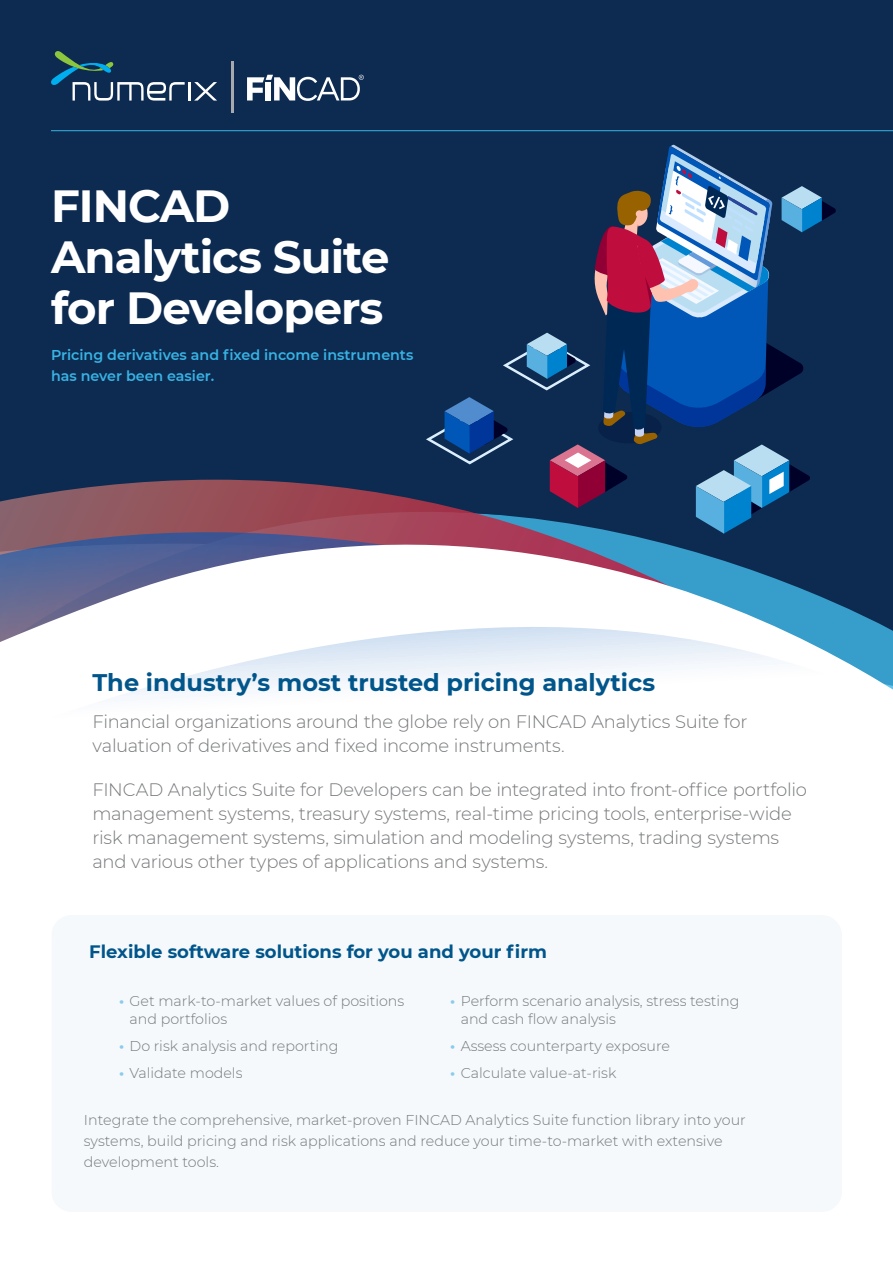
<style>
.page{position:relative;width:893px;height:1263px;background:#fff}
.page>*{position:absolute;margin:0;border:0;box-sizing:border-box;transform-origin:0 0}
.Heading_1_-_White{font:700 45px/51px "Montserrat";letter-spacing:-.02em;color:#fff}
.Heading{font:700 24px "Montserrat";color:#00558b}
.t1{font:300 18px/24px "Montserrat";letter-spacing:-.015em;color:#76787b}
.Heading-2{font:700 18px "Montserrat";color:#00558b}
.Body_Copy{font:300 14.25px/18px "Montserrat";color:#76787b}
.Title_Subhead{font:600 14.25px/21px "Montserrat";color:#38b3e4}
.s1{font-weight:700;color:#8acaed}
</style>
<div class="page">
<div style="left:0;top:0;width:893px;height:407px;background:#0d2b51"></div>
<svg style="left:0;top:407px;width:893px;height:289px"></svg>
<hr style="left:51px;top:130px;width:842px;height:1px;background:#38b3e4">
<svg style="left:50px;top:50px;width:167px;height:51px;background:#274765"></svg>
<svg style="left:247px;top:75px;width:117px;height:26px"></svg>
<hr style="left:231px;top:61px;width:2px;height:51px;background:#a8a9ad">
<div style="left:52px;top:915px;width:790px;height:297px;background:#f5f9fb;border-radius:20px"></div>
<svg style="left:425px;top:145px;width:411px;height:389px;background:#29446f"></svg>
<p class="Heading_1_-_White" style="left:51px;top:178px;width:340px">FINCAD<br>Analytics Suite for Developers</p>
<p class="Title_Subhead" style="left:51px;top:344px;width:364px">Pricing derivatives and fixed income instruments has never been easier.</p>
<p class="Heading" style="left:92px;top:665px;width:564px">The industry’s most trusted pricing analytics</p>
<p class="t1" style="left:92px;top:709px;width:656px">Financial organizations around the globe rely on FINCAD Analytics Suite for valuation of derivatives and fixed income instruments.</p>
<p class="t1" style="left:92px;top:777px;width:716px">FINCAD Analytics Suite for Developers can be integrated into front-office portfolio management systems, treasury systems, real-time pricing tools, enterprise-wide risk management systems, simulation and modeling systems, trading systems and various other types of applications and systems.</p>
<p class="Heading-2" style="left:89px;top:938px;width:459px">Flexible software solutions for you and your firm</p>
<p class="Body_Copy" style="left:461px;top:992px;width:280px;text-indent:-10px"><span class="s1">•</span> Perform scenario analysis, stress testing and cash flow analysis</p>
<p class="Body_Copy" style="left:450px;top:1037px;width:221px"><span class="s1">•</span> Assess counterparty exposure</p>
<p class="Body_Copy" style="left:450px;top:1064px;width:168px"><span class="s1">•</span> Calculate value-at-risk</p>
<p class="Body_Copy" style="left:84px;top:1109px;width:663px;line-height:21px">Integrate the comprehensive, market-proven FINCAD Analytics Suite function library into your systems, build pricing and risk applications and reduce your time-to-market with extensive development tools.</p>
<p class="Body_Copy" style="left:130px;top:992px;width:276px;text-indent:-10px"><span class="s1">•</span> Get mark-to-market values of positions and portfolios</p>
<p class="Body_Copy" style="left:119px;top:1037px;width:221px"><span class="s1">•</span> Do risk analysis and reporting</p>
<p class="Body_Copy" style="left:119px;top:1064px;width:125px"><span class="s1">•</span> Validate models</p>
</div>
